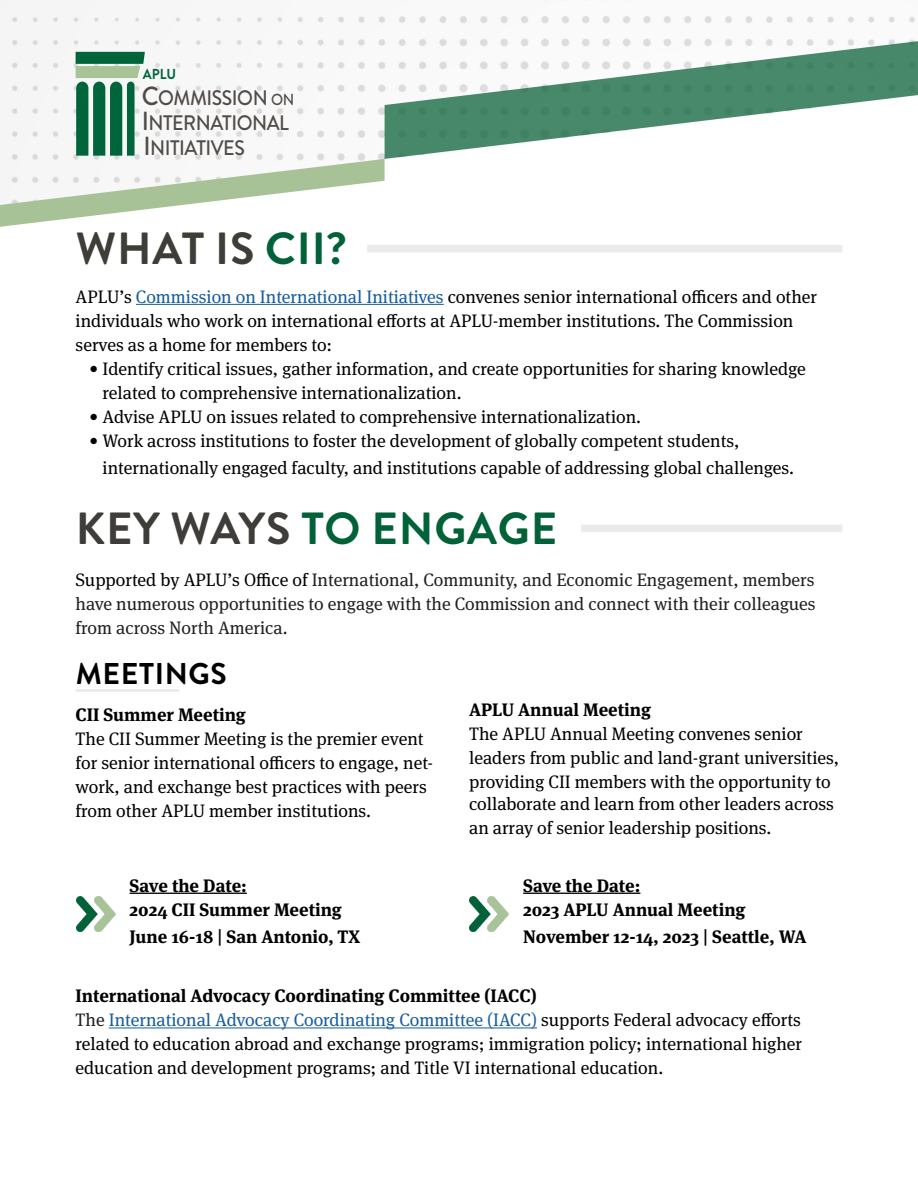
<style>
.page{position:relative;width:918px;height:1188px;background:#fff}
.page>*{position:absolute;margin:0;border:0;box-sizing:border-box;transform-origin:0 0}
.t1{font:700 45px "Brandon Grotesque";letter-spacing:.02em;color:#016239}
.t2{font:700 45px "Brandon Grotesque";letter-spacing:.02em;color:#3f3d38}
.t3{font:700 30px "Brandon Grotesque";letter-spacing:.02em;color:#000}
.t4{font:500 21px/25.3px "Brandon Grotesque";letter-spacing:-.025em;color:#514c48;scale:.93 1}
.t5{font:18px/24px "Meta Serif Pro";color:#000}
.t6{font:700 18px "Meta Serif Pro";color:#000}
.t7{font:18px/24px "Meta Serif Pro";color:#231f20;text-align:justify}
.t8{font:700 14.4px "Brandon Grotesque";color:#00653a;scale:.93 1}
.s1{font-size:26.25px}
.s2{font-size:16.05px}
.s3{color:#016239}
.s4{color:#175d9e}
.s5{color:#3f3d39}
.s6{color:#000}
.s7{color:#231f20}
</style>
<div class="page">
<div style="left:367px;top:245px;width:475px;height:7px;background:#ebebec"></div>
<hr style="left:136px;top:304px;width:308px;height:1px;background:#175d9e">
<div style="left:581px;top:525px;width:261px;height:7px;background:#ebebec"></div>
<hr style="left:130px;top:893px;width:117px;height:1px;background:#000">
<img style="left:76px;top:897px;width:39px;height:35px">
<img style="left:470px;top:897px;width:39px;height:35px">
<hr style="left:109px;top:1028px;width:428px;height:1px;background:#175d9e">
<hr style="left:523px;top:893px;width:117px;height:1px;background:#000">
<hr style="left:76px;top:689px;width:103px;height:3px;background:#c7c8ca">
<img style="left:0;top:0;width:915px;height:52px">
<svg style="left:385px;top:41px;width:533px;height:118px"></svg>
<svg style="left:0;top:52px;width:385px;height:175px"></svg>
<p class="t8" style="left:143px;top:64px;width:37px">APLU</p>
<p class="t4" style="left:142px;top:85px;width:166px"><span class="s1">C</span>OMMISSION <span class="s2">ON<br></span><span class="s1">I</span>NTERNATIONAL<br><span class="s1">I</span>NITIATIVES</p>
<p class="t2" style="left:76px;top:218px;width:272px">WHAT IS <span class="s3">CII?</span></p>
<p class="t5" style="left:76px;top:283px;width:743px">APLU’s <span class="s4">Commission on International Initiatives</span> convenes senior international officers and other individuals who work on international efforts at APLU-member institutions. The Commission serves as a home for members to:</p>
<p class="t5" style="left:103px;top:355px;width:705px;text-indent:-14px">• Identify critical issues, gather information, and create opportunities for sharing knowledge related to comprehensive internationalization.</p>
<p class="t5" style="left:89px;top:403px;width:554px">• Advise APLU on issues related to comprehensive internationalization.</p>
<p class="t5" style="left:103px;top:426px;width:693px;line-height:27px;text-indent:-14px">• Work across institutions to foster the development of globally competent students, internationally engaged faculty, and institutions capable of addressing global challenges.</p>
<p class="t1" style="left:76px;top:497px;width:483px"><span class="s5">KEY WAYS</span> TO ENGAGE</p>
<p class="t7" style="left:76px;top:567px;width:742px"><span class="s6">Supported by APLU’s Office of</span> International, Community, and Economic Engagement, members have numerous opportunities to engage with the Commission and connect with their colleagues from across North America.</p>
<p class="t3" style="left:76px;top:653px;width:152px">MEETINGS</p>
<p class="t6" style="left:76px;top:700px;width:172px">CII Summer Meeting</p>
<p class="t5" style="left:76px;top:726px;width:359px">The CII Summer Meeting is the premier event for senior international officers to engage, net&shy;work, and exchange best practices with peers from other APLU member institutions.</p>
<p class="t6" style="left:130px;top:871px;width:119px">Save the Date:</p>
<p class="t6" style="left:130px;top:895px;width:214px">2024 CII Summer Meeting</p>
<p class="t6" style="left:130px;top:922px;width:233px">June 16-18 | San Antonio, TX</p>
<p class="t6" style="left:469px;top:695px;width:183px">APLU Annual Meeting</p>
<p class="t5" style="left:469px;top:721px;width:372px">The APLU Annual Meeting convenes senior leaders from public and land-grant universities, providing CII members with the opportunity to collaborate and learn from other leaders across an array of senior leadership positions.</p>
<p class="t6" style="left:523px;top:871px;width:119px">Save the Date:</p>
<p class="t6" style="left:523px;top:895px;width:224px">2023 APLU Annual Meeting</p>
<p class="t6" style="left:523px;top:922px;width:285px">November 12-14, 2023 | Seattle, WA</p>
<p class="t6" style="left:76px;top:981px;width:463px">International Advocacy Coordinating Committee (IACC)</p>
<p class="t5" style="left:76px;top:1007px;width:728px;text-align:justify"><span class="s7">The</span> <span class="s4">International Advocacy Coordinating Committee (IACC)</span> supports Federal advocacy efforts related to education abroad and exchange programs; immigration policy; international higher education and development programs; and Title VI international education.</p>
</div>
